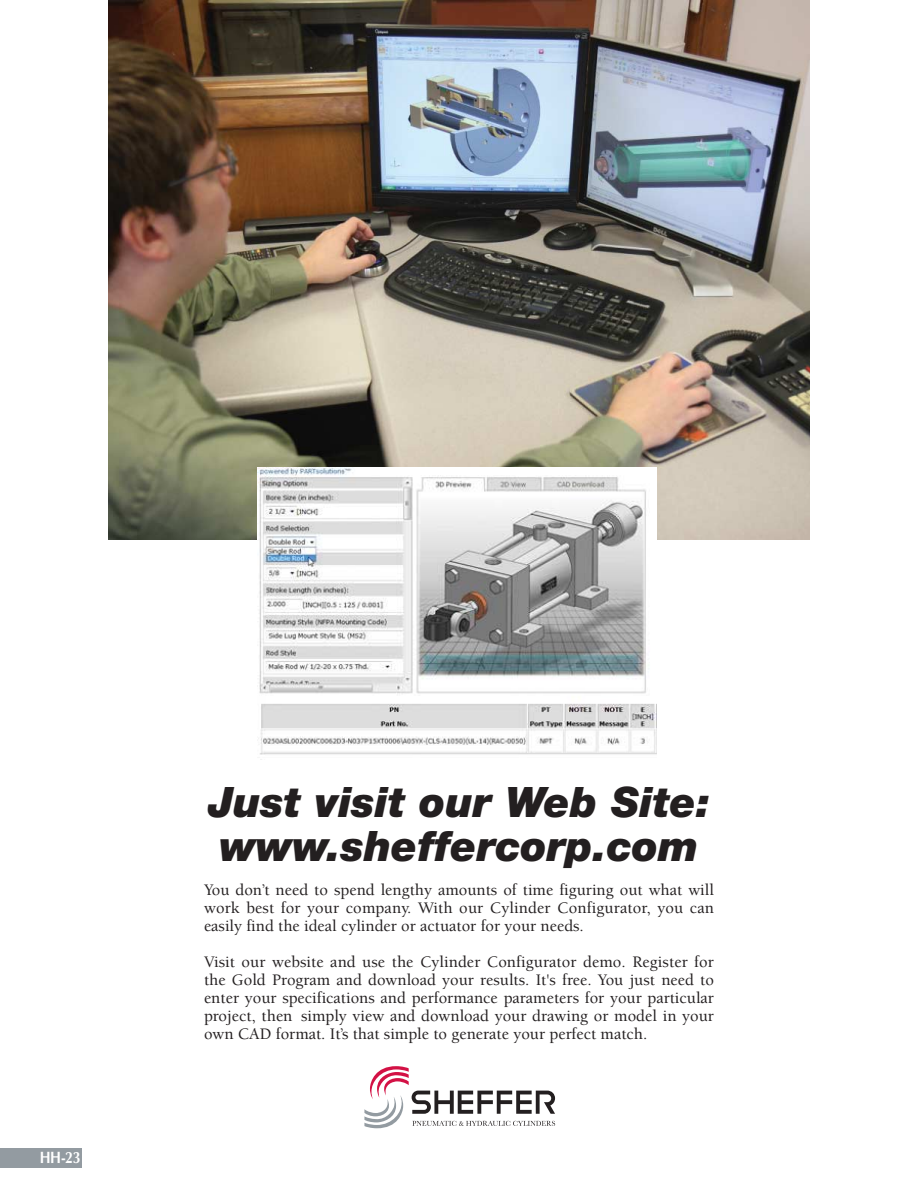
<style>
.page{position:relative;width:918px;height:1188px;background:#fff}
.page>*{position:absolute;margin:0;border:0;box-sizing:border-box;transform-origin:0 0}
.t1{font:italic 900 42px/43.5px "Helvetica Neue";color:#231f20}
.t2{font:500 16.5px/18px "Berkeley";color:#231f20;text-align:justify}
.t3{font:700 16.5px "Optima";color:#fff;scale:.85 1}
.s1{font-size:18px;color:#939ba1}
</style>
<div class="page">
<img style="left:108px;top:0;width:702px;height:540px">
<img style="left:257px;top:467px;width:399px;height:293px">
<div style="left:0;top:1148px;width:82px;height:19px;background:#939ba1"></div>
<svg style="left:364px;top:1066px;width:191px;height:62px"></svg>
<p class="t3" style="left:40px;top:1151px;width:50px">HH-23<span class="s1">1</span></p>
<h1 class="t1" style="left:208px;top:784px;width:504px">Just visit our Web Site: www.sheffercorp.com</h1>
<p class="t2" style="left:204px;top:882px;width:512px">You don’t need to spend lengthy amounts of time figuring out what will work best for your company. With our Cylinder Configurator, you can easily find the ideal cylinder or actuator for your needs.</p>
<p class="t2" style="left:204px;top:954px;width:512px">Visit our website and use the Cylinder Configurator demo. Register for the Gold Program and download your results. It's free. You just need to enter your specifications and performance parameters for your particular project, then simply view and download your drawing or model in your own CAD format. It’s that simple to generate your perfect match.</p>
</div>
